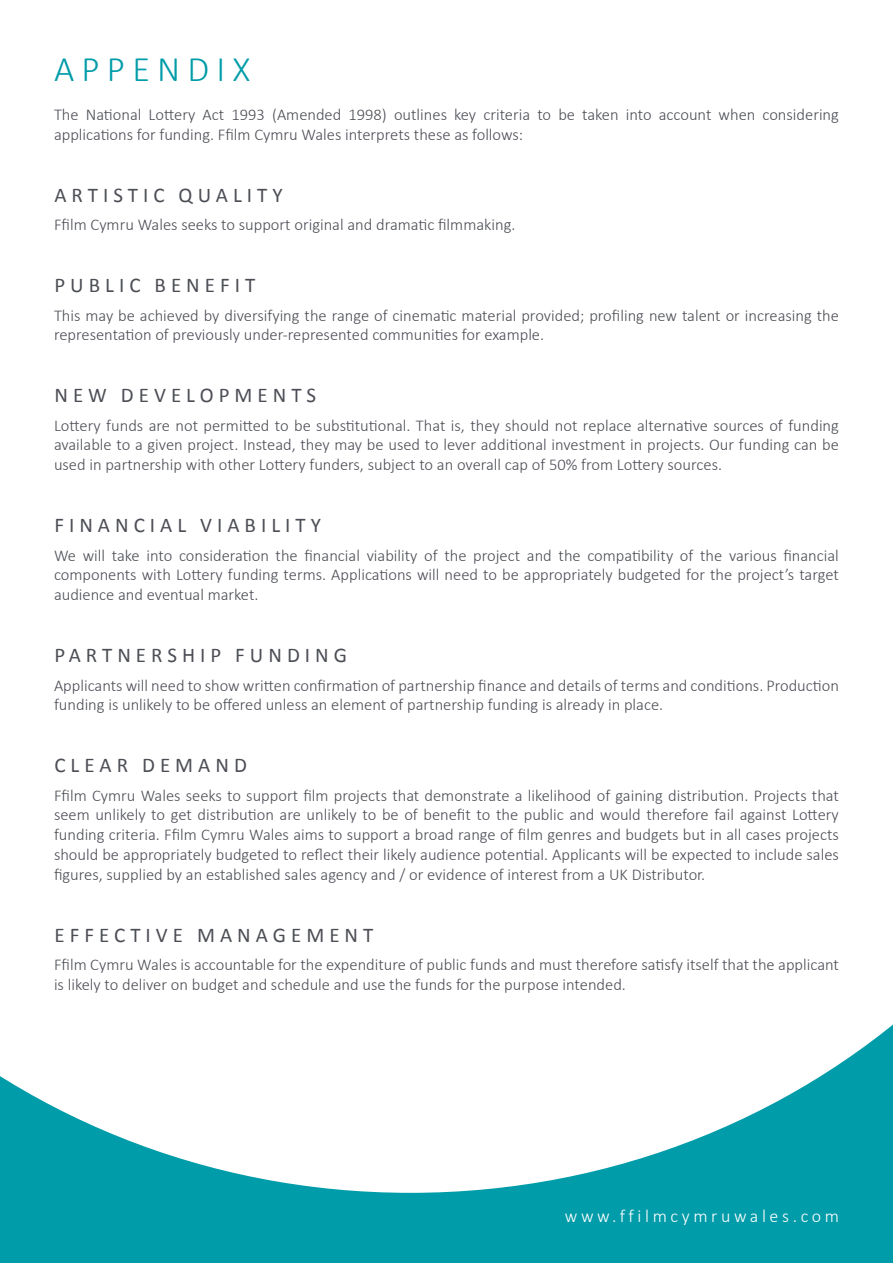
<style>
.page{position:relative;width:893px;height:1263px;background:#009ca9}
.page>*{position:absolute;margin:0;border:0;box-sizing:border-box;transform-origin:0 0}
.t1{font:300 36px "Calibri";letter-spacing:.2em;color:#009ca9}
.t2{font:21px "Calibri";letter-spacing:.24em;color:#4c4e55}
.t3{font:300 18px "Calibri";letter-spacing:.2em;color:#fff}
.t4{font:300 16.5px/19.8px "Calibri";color:#4c4e55}
</style>
<div class="page">
<div style="left:0;top:0;width:893px;height:1193px;background:#fff"></div>
<h1 class="t1" style="left:54px;top:47px;width:198px">APPENDIX</h1>
<p class="t4" style="left:54px;top:105px;width:786px">The National Lottery Act 1993 (Amended 1998) outlines key criteria to be taken into account when considering applications for funding. Ffilm Cymru Wales interprets these as follows:</p>
<p class="t2" style="left:54px;top:180px;width:32px">ARTISTIC</p>
<p class="t2" style="left:179px;top:180px;width:105px">QUA LIT Y</p>
<p class="t4" style="left:54px;top:215px;width:463px">Ffilm Cymru Wales seeks to support original and dramatic filmmaking.</p>
<p class="t2" style="left:54px;top:271px;width:178px">PUB LIC BEN EFIT</p>
<p class="t4" style="left:54px;top:305px;width:786px">This may be achieved by diversifying the range of cinematic material provided; profiling new talent or increasing the representation of previously under-represented communities for example.</p>
<p class="t2" style="left:54px;top:381px;width:233px">NEW DEVELOP MENTS</p>
<p class="t4" style="left:54px;top:415px;width:786px;text-align:justify">Lottery funds are not permitted to be substitutional. That is, they should not replace alternative sources of funding available to a given project. Instead, they may be used to lever additional investment in projects. Our funding can be used in partnership with other Lottery funders, subject to an overall cap of 50% from Lottery sources.</p>
<p class="t2" style="left:54px;top:511px;width:31px">FINANCIA</p>
<p class="t2" style="left:177px;top:511px;width:37px">L VIABI</p>
<p class="t2" style="left:271px;top:511px;width:51px">LIT Y</p>
<p class="t4" style="left:54px;top:545px;width:786px;text-align:justify">We will take into consideration the financial viability of the project and the compatibility of the various financial components with Lottery funding terms. Applications will need to be appropriately budgeted for the project’s target audience and eventual market.</p>
<p class="t2" style="left:54px;top:641px;width:31px">PARTN</p>
<p class="t2" style="left:136px;top:641px;width:131px">ERS HIP FUNDING</p>
<p class="t4" style="left:54px;top:675px;width:786px">Applicants will need to show written confirmation of partnership finance and details of terms and conditions. Production funding is unlikely to be offered unless an element of partnership funding is already in place.</p>
<p class="t2" style="left:54px;top:751px;width:60px">CLEAR</p>
<p class="t2" style="left:142px;top:751px;width:73px">DEMAND</p>
<p class="t4" style="left:54px;top:785px;width:786px;text-align:justify">Ffilm Cymru Wales seeks to support film projects that demonstrate a likelihood of gaining distribution. Projects that seem unlikely to get distribution are unlikely to be of benefit to the public and would therefore fail against Lottery funding criteria. Ffilm Cymru Wales aims to support a broad range of film genres and budgets but in all cases projects should be appropriately budgeted to reflect their likely audience potential. Applicants will be expected to include sales figures, supplied by an established sales agency and / or evidence of interest from a UK Distributor.</p>
<p class="t2" style="left:54px;top:920px;width:14px">EFF</p>
<p class="t2" style="left:99px;top:920px;width:28px">ECTI</p>
<p class="t2" style="left:156px;top:920px;width:60px">VE MANAG</p>
<p class="t2" style="left:291px;top:920px;width:68px">EMENT</p>
<p class="t4" style="left:54px;top:955px;width:786px">Ffilm Cymru Wales is accountable for the expenditure of public funds and must therefore satisfy itself that the applicant is likely to deliver on budget and schedule and use the funds for the purpose intended.</p>
<p class="t3" style="left:565px;top:1205px;width:276px">www.ffilmcymruwales.com</p>
</div>
